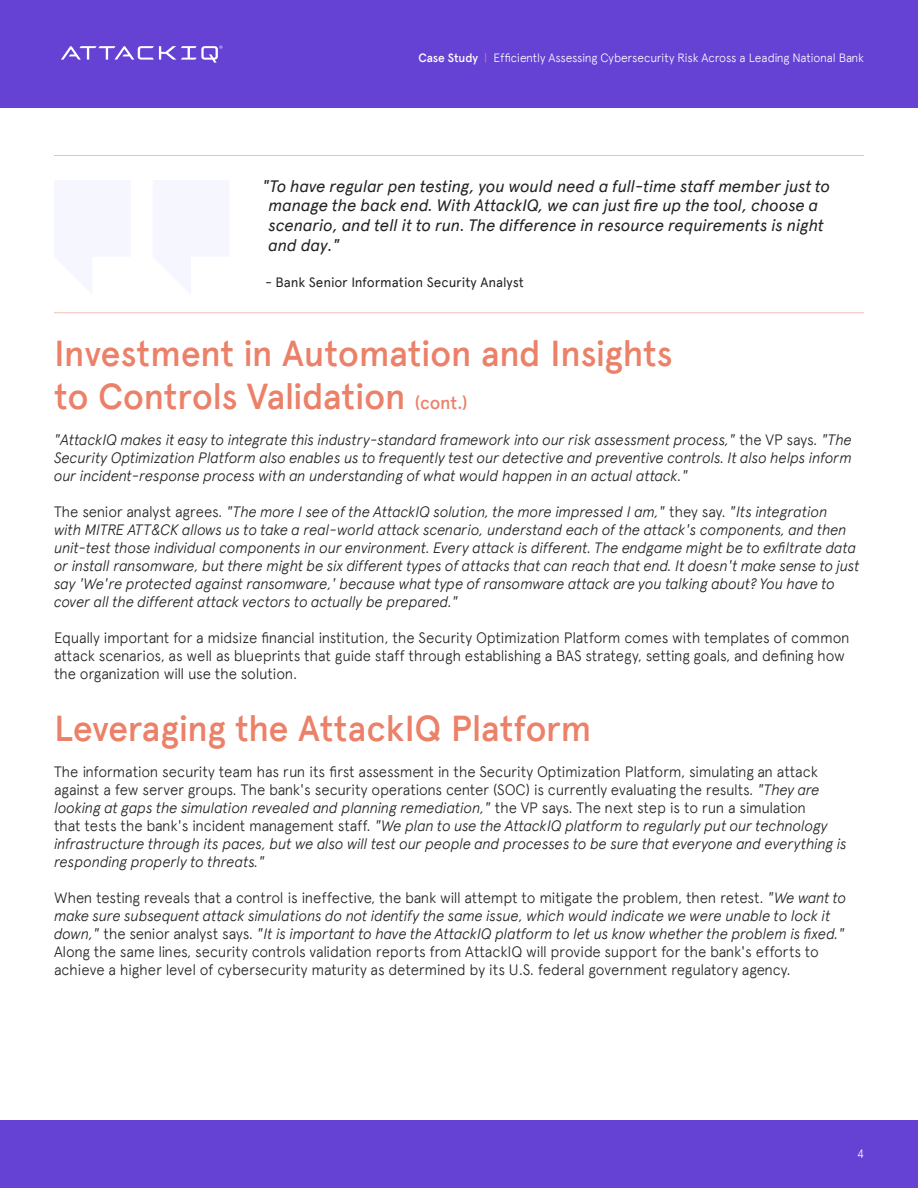
<style>
.page{position:relative;width:918px;height:1188px;background:#fff}
.page>*{position:absolute;margin:0;border:0;box-sizing:border-box;transform-origin:0 0}
.t1{font:500 36px/43.2px "Apercu Pro";letter-spacing:-.015em;color:#eb8169}
.Body{font:italic 16.5px/19.8px "Apercu Pro";letter-spacing:-.015em;color:#232224}
.Body-2{font:300 15px/18px "Apercu Pro";letter-spacing:-.015em;color:#232224}
.Body-3{font:italic 300 15px/18px "Apercu Pro";letter-spacing:-.015em;color:#232224;text-align:justify}
.Body-4{font:13.5px "Apercu Pro";letter-spacing:-.005em;color:#232224}
.t2{font:300 12px "Apercu Pro";letter-spacing:-.015em;color:#fff}
.s1{font-weight:500}
.s2{color:#eb8169}
.s3{font-size:18px}
.s4{font-style:normal}
.s5{font-style:italic}
</style>
<div class="page">
<div style="left:0;top:0;width:918px;height:108px;background:#6542d3"></div>
<svg style="left:61px;top:45px;width:162px;height:18px"></svg>
<div style="left:0;top:1120px;width:918px;height:68px;background:#6542d3"></div>
<hr style="left:54px;top:155px;width:810px;height:1px;background:#f5c0b4">
<hr style="left:54px;top:313px;width:810px;height:1px;background:#f5c0b4">
<p class="t2" style="left:418px;top:49px;width:447px"><span class="s1">Case Study</span> <span class="s2">|</span> Efficiently Assessing Cybersecurity Risk Across a Leading National Bank</p>
<p class="Body" style="left:268px;top:175px;width:563px;text-indent:-6px">"To have regular pen testing, you would need a full-time staff member just to manage the back end. With AttackIQ, we can just fire up the tool, choose a scenario, and tell it to run. The difference in resource requirements is night and day."</p>
<p class="Body-4" style="left:266px;top:272px;width:260px">- Bank Senior Information Security Analyst</p>
<h1 class="t1" style="left:54px;top:330px;width:620px">Investment in Automation and Insights to Controls Validation <span class="s3">(cont.)</span></h1>
<p class="Body-3" style="left:54px;top:430px;width:800px">"AttackIQ makes it easy to integrate this industry-standard framework into our risk assessment process," <span class="s4">the VP says.</span> "The Security Optimization Platform also enables us to frequently test our detective and preventive controls. It also helps inform our incident-response process with an understanding of what would happen in an actual attack."</p>
<p class="Body-3" style="left:54px;top:502px;width:807px;text-align:left"><span class="s4">The senior analyst agrees.</span> "The more I see of the AttackIQ solution, the more impressed I am," <span class="s4">they say.</span> "Its integration<br>with MITRE ATT&amp;CK allows us to take a real-world attack scenario, understand each of the attack's components, and then unit-test those individual components in our environment. Every attack is different. The endgame might be to exfiltrate data or install ransomware, but there might be six different types of attacks that can reach that end. It doesn't make sense to just say 'We're protected against ransomware,' because what type of ransomware attack are you talking about? You have to cover all the different attack vectors to actually be prepared."</p>
<p class="Body-2" style="left:54px;top:628px;width:797px">Equally important for a midsize financial institution, the Security Optimization Platform comes with templates of common attack scenarios, as well as blueprints that guide staff through establishing a BAS strategy, setting goals, and defining how the organization will use the solution.</p>
<h1 class="t1" style="left:54px;top:705px;width:539px">Leveraging the AttackIQ Platform</h1>
<p class="Body-2" style="left:54px;top:761px;width:794px">The information security team has run its first assessment in the Security Optimization Platform, simulating an attack against a few server groups. The bank's security operations center (SOC) is currently evaluating the results. <span class="s5">"They are looking at gaps the simulation revealed and planning remediation,"</span> the VP says. The next step is to run a simulation<br>that tests the bank's incident management staff. <span class="s5">"We plan to use the AttackIQ platform to regularly put our technology infrastructure through its paces, but we also will test our people and processes to be sure that everyone and everything is responding properly to threats."</span></p>
<p class="Body-2" style="left:54px;top:887px;width:794px">When testing reveals that a control is ineffective, the bank will attempt to mitigate the problem, then retest. <span class="s5">"We want to make sure subsequent attack simulations do not identify the same issue, which would indicate we were unable to lock it down,"</span> the senior analyst says. <span class="s5">"It is important to have the AttackIQ platform to let us know whether the problem is fixed." </span>Along the same lines, security controls validation reports from AttackIQ will provide support for the bank's efforts to achieve a higher level of cybersecurity maturity as determined by its U.S. federal government regulatory agency.</p>
<p class="t2" style="left:857px;top:1145px;width:8px">4</p>
</div>
